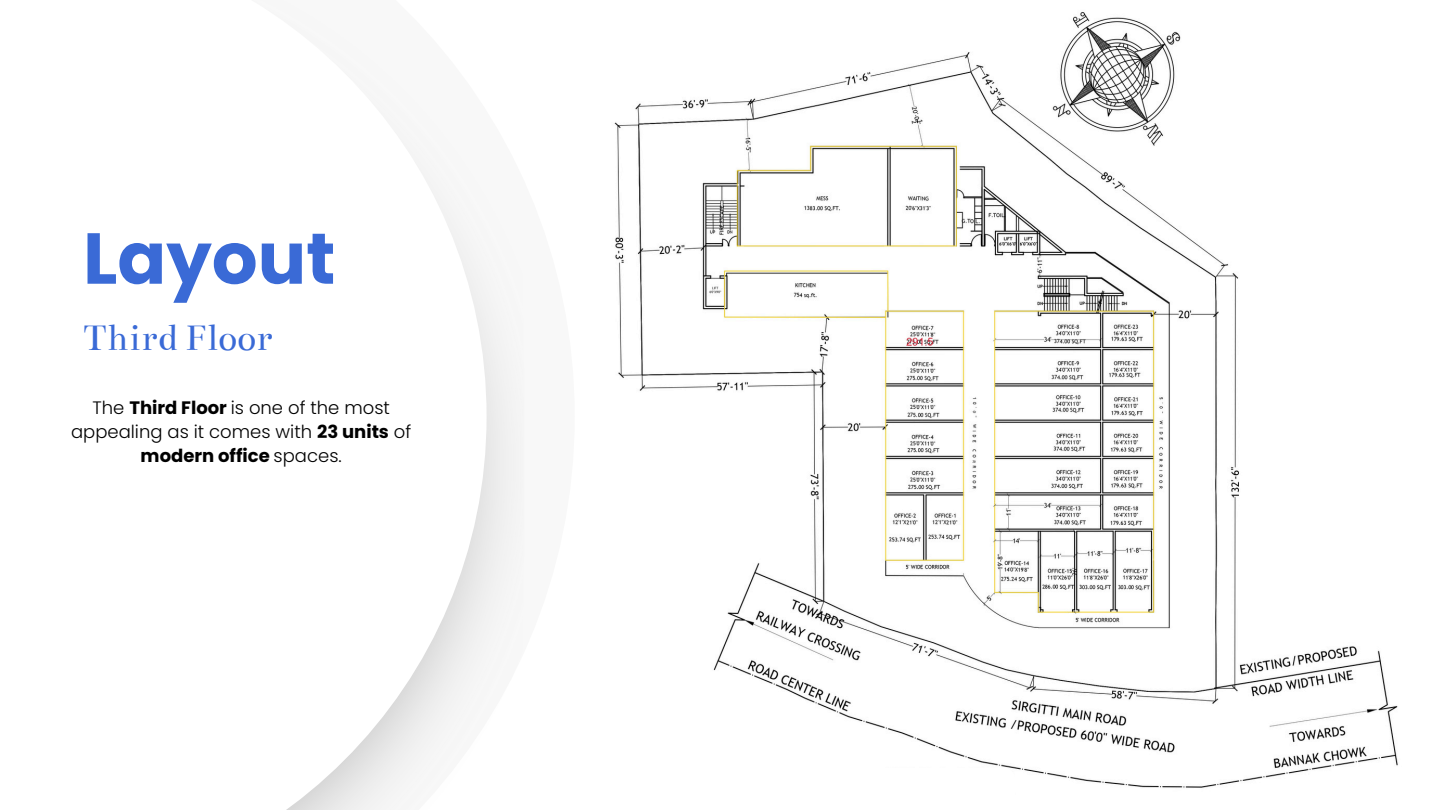
<style>
.page{position:relative;width:1440px;height:810px;background:#fff}
.page>*{position:absolute;margin:0;border:0;box-sizing:border-box;transform-origin:0 0}
.t1{font:700 72px "Poppins";color:#3a6ad6}
.t2{font:40px "Bentham";color:#3a6ad6}
.t3{font:300 18px/24px "Poppins";color:#000;text-align:center}
.s1{font-weight:700}
</style>
<div class="page">
<img style="left:614px;top:12px;width:784px;height:776px">
<div style="left:528px;top:0;width:264px;height:65px;background:#fff"></div>
<div style="left:752px;top:768px;width:264px;height:42px;background:#fff"></div>
<h2 class="t1" style="left:83px;top:208px;width:254px">Layout</h2>
<p class="t2" style="left:83px;top:316px;width:191px">Third Floor</p>
<p class="t3" style="left:71px;top:396px;width:342px">The <span class="s1">Third Floor</span> is one of the most appealing as it comes with <span class="s1">23 units</span> of <span class="s1">modern office</span> spaces.</p>
</div>
